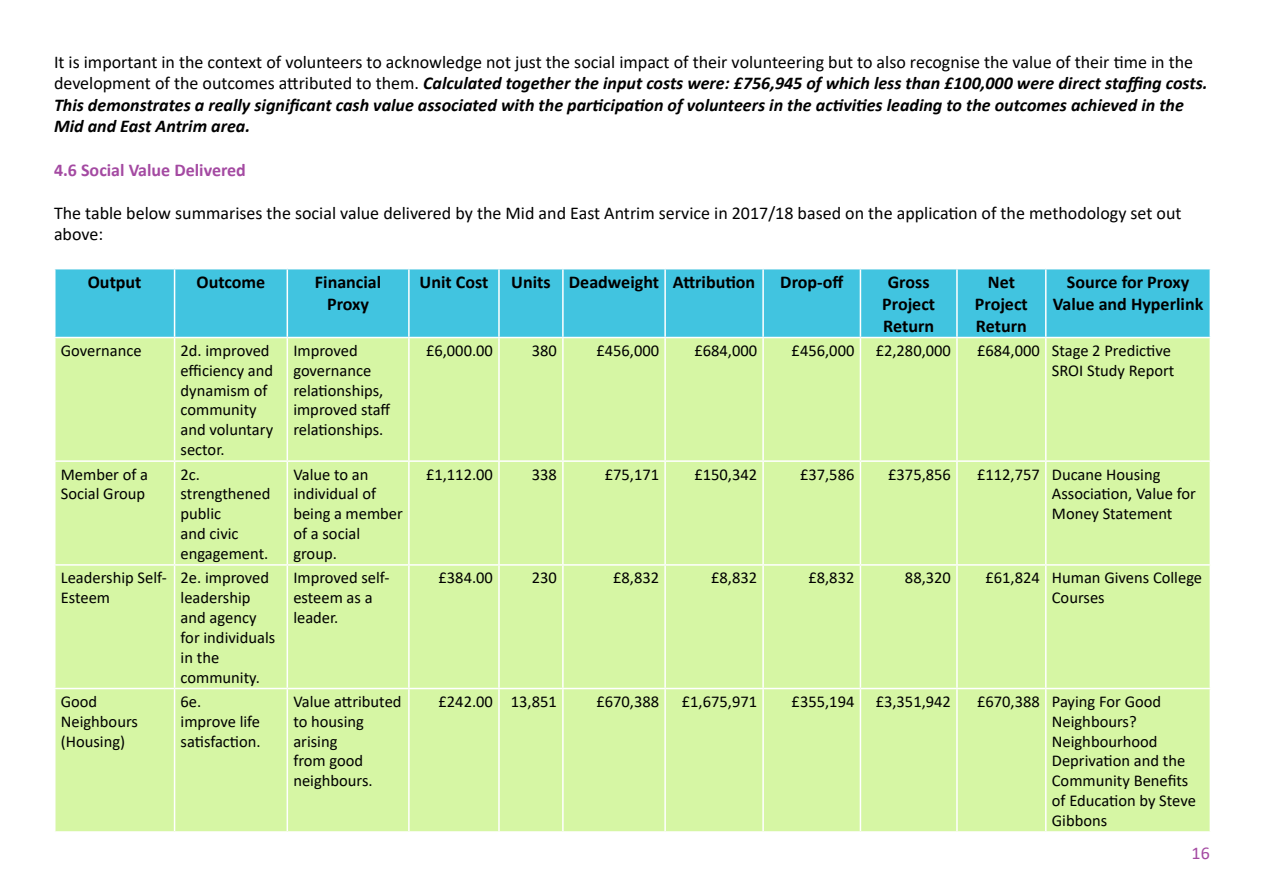
<style>
.page{position:relative;width:1263px;height:893px;background:#fff}
.page>*{position:absolute;margin:0;border:0;box-sizing:border-box;transform-origin:0 0}
.t1{font:italic 700 18px/21.6px "Calibri";color:#000}
.t2{font:700 18px/21.6px "Calibri";color:#000;text-align:center}
.t3{font:18px/21.6px "Calibri";color:#000}
.t4{font:700 18px "Calibri";color:#a44aa2}
.t5{font:18px "Calibri";color:#a44aa2}
.t6{font:16.5px/19.8px "Calibri";color:#000}
.s1{font-weight:400;font-style:normal}
</style>
<div class="page">
<div style="left:56px;top:269px;width:1153px;height:68px;background:#41c4e0"></div>
<div style="left:56px;top:338px;width:1153px;height:493px;background:#d6f6a4"></div>
<hr style="left:174px;top:269px;width:1px;height:68px;background:#fff">
<hr style="left:174px;top:338px;width:1px;height:122px;background:#fff">
<hr style="left:174px;top:462px;width:1px;height:102px;background:#fff">
<hr style="left:174px;top:566px;width:1px;height:122px;background:#fff">
<hr style="left:174px;top:689px;width:1px;height:142px;background:#fff">
<hr style="left:287px;top:269px;width:1px;height:68px;background:#fff">
<hr style="left:408px;top:269px;width:2px;height:68px;background:#fff">
<hr style="left:287px;top:338px;width:1px;height:122px;background:#fff">
<hr style="left:408px;top:338px;width:2px;height:122px;background:#fff">
<hr style="left:287px;top:462px;width:1px;height:102px;background:#fff">
<hr style="left:408px;top:462px;width:2px;height:102px;background:#fff">
<hr style="left:287px;top:566px;width:1px;height:122px;background:#fff">
<hr style="left:408px;top:566px;width:2px;height:122px;background:#fff">
<hr style="left:287px;top:689px;width:1px;height:142px;background:#fff">
<hr style="left:408px;top:689px;width:2px;height:142px;background:#fff">
<hr style="left:498px;top:269px;width:2px;height:68px;background:#fff">
<hr style="left:562px;top:269px;width:2px;height:68px;background:#fff">
<hr style="left:498px;top:338px;width:2px;height:122px;background:#fff">
<hr style="left:562px;top:338px;width:2px;height:122px;background:#fff">
<hr style="left:498px;top:462px;width:2px;height:102px;background:#fff">
<hr style="left:562px;top:462px;width:2px;height:102px;background:#fff">
<hr style="left:498px;top:566px;width:2px;height:122px;background:#fff">
<hr style="left:562px;top:566px;width:2px;height:122px;background:#fff">
<hr style="left:498px;top:689px;width:2px;height:142px;background:#fff">
<hr style="left:562px;top:689px;width:2px;height:142px;background:#fff">
<hr style="left:664px;top:269px;width:2px;height:68px;background:#fff">
<hr style="left:762px;top:269px;width:2px;height:68px;background:#fff">
<hr style="left:664px;top:338px;width:2px;height:122px;background:#fff">
<hr style="left:762px;top:338px;width:2px;height:122px;background:#fff">
<hr style="left:664px;top:462px;width:2px;height:102px;background:#fff">
<hr style="left:762px;top:462px;width:2px;height:102px;background:#fff">
<hr style="left:664px;top:566px;width:2px;height:122px;background:#fff">
<hr style="left:762px;top:566px;width:2px;height:122px;background:#fff">
<hr style="left:664px;top:689px;width:2px;height:142px;background:#fff">
<hr style="left:762px;top:689px;width:2px;height:142px;background:#fff">
<hr style="left:860px;top:269px;width:1px;height:68px;background:#fff">
<hr style="left:956px;top:269px;width:2px;height:68px;background:#fff">
<hr style="left:860px;top:338px;width:1px;height:122px;background:#fff">
<hr style="left:956px;top:338px;width:2px;height:122px;background:#fff">
<hr style="left:860px;top:462px;width:1px;height:102px;background:#fff">
<hr style="left:956px;top:462px;width:2px;height:102px;background:#fff">
<hr style="left:860px;top:566px;width:1px;height:122px;background:#fff">
<hr style="left:956px;top:566px;width:2px;height:122px;background:#fff">
<hr style="left:860px;top:689px;width:1px;height:142px;background:#fff">
<hr style="left:956px;top:689px;width:2px;height:142px;background:#fff">
<hr style="left:1045px;top:269px;width:1px;height:68px;background:#fff">
<hr style="left:1045px;top:338px;width:1px;height:122px;background:#fff">
<hr style="left:1045px;top:462px;width:1px;height:102px;background:#fff">
<hr style="left:1045px;top:566px;width:1px;height:122px;background:#fff">
<hr style="left:1045px;top:689px;width:1px;height:142px;background:#fff">
<hr style="left:54px;top:460px;width:121px;height:2px;background:#fff">
<hr style="left:175px;top:460px;width:112px;height:2px;background:#fff">
<hr style="left:287px;top:460px;width:122px;height:2px;background:#fff">
<hr style="left:409px;top:460px;width:90px;height:2px;background:#fff">
<hr style="left:499px;top:460px;width:64px;height:2px;background:#fff">
<hr style="left:563px;top:460px;width:102px;height:2px;background:#fff">
<hr style="left:665px;top:460px;width:98px;height:2px;background:#fff">
<hr style="left:763px;top:460px;width:97px;height:2px;background:#fff">
<hr style="left:860px;top:460px;width:97px;height:2px;background:#fff">
<hr style="left:957px;top:460px;width:89px;height:2px;background:#fff">
<hr style="left:1046px;top:460px;width:165px;height:2px;background:#fff">
<hr style="left:54px;top:564px;width:121px;height:2px;background:#fff">
<hr style="left:175px;top:564px;width:112px;height:2px;background:#fff">
<hr style="left:287px;top:564px;width:122px;height:2px;background:#fff">
<hr style="left:409px;top:564px;width:90px;height:2px;background:#fff">
<hr style="left:499px;top:564px;width:64px;height:2px;background:#fff">
<hr style="left:563px;top:564px;width:102px;height:2px;background:#fff">
<hr style="left:665px;top:564px;width:98px;height:2px;background:#fff">
<hr style="left:763px;top:564px;width:97px;height:2px;background:#fff">
<hr style="left:860px;top:564px;width:97px;height:2px;background:#fff">
<hr style="left:957px;top:564px;width:89px;height:2px;background:#fff">
<hr style="left:1046px;top:564px;width:165px;height:2px;background:#fff">
<hr style="left:54px;top:688px;width:121px;height:1px;background:#fff">
<hr style="left:175px;top:688px;width:112px;height:1px;background:#fff">
<hr style="left:287px;top:688px;width:122px;height:1px;background:#fff">
<hr style="left:409px;top:688px;width:90px;height:1px;background:#fff">
<hr style="left:499px;top:688px;width:64px;height:1px;background:#fff">
<hr style="left:563px;top:688px;width:102px;height:1px;background:#fff">
<hr style="left:665px;top:688px;width:98px;height:1px;background:#fff">
<hr style="left:763px;top:688px;width:97px;height:1px;background:#fff">
<hr style="left:860px;top:688px;width:97px;height:1px;background:#fff">
<hr style="left:957px;top:688px;width:89px;height:1px;background:#fff">
<hr style="left:1046px;top:688px;width:165px;height:1px;background:#fff">
<p class="t1" style="left:54px;top:50px;width:1155px"><span class="s1">It is important in the context of volunteers to acknowledge not just the social impact of their volunteering but to also recognise the value of their time in the development of the outcomes attributed to them.</span> Calculated together the input costs were: £756,945 of which less than £100,000 were direct staffing costs.<br>This demonstrates a really significant cash value associated with the participation of volunteers in the activities leading to the outcomes achieved in the Mid and East Antrim area.</p>
<p class="t4" style="left:54px;top:157px;width:193px">4.6 Social Value Delivered</p>
<p class="t3" style="left:54px;top:201px;width:1129px">The table below summarises the social value delivered by the Mid and East Antrim service in 2017/18 based on the application of the methodology set out above:</p>
<p class="t2" style="left:88px;top:271px;width:55px">Output</p>
<p class="t2" style="left:197px;top:271px;width:70px">Outcome</p>
<p class="t2" style="left:315px;top:271px;width:68px">Financial<br>Proxy</p>
<p class="t2" style="left:420px;top:271px;width:70px">Unit Cost</p>
<p class="t2" style="left:511px;top:271px;width:246px">Units Deadweight Attribution</p>
<p class="t2" style="left:780px;top:271px;width:65px">Drop-off</p>
<p class="t2" style="left:882px;top:271px;width:54px">Gross<br>Project<br>Return</p>
<p class="t2" style="left:975px;top:271px;width:54px">Net<br>Project<br>Return</p>
<p class="t2" style="left:1053px;top:271px;width:152px">Source for Proxy<br>Value and Hyperlink</p>
<p class="t6" style="left:61px;top:340px;width:82px">Governance</p>
<p class="t6" style="left:181px;top:340px;width:94px">2d. improved efficiency and dynamism of community and voluntary sector.</p>
<p class="t6" style="left:293px;top:340px;width:99px">Improved governance relationships, improved staff relationships.</p>
<p class="t6" style="left:426px;top:340px;width:68px">£6,000.00</p>
<p class="t6" style="left:532px;top:340px;width:27px">380</p>
<p class="t6" style="left:596px;top:340px;width:64px">£456,000</p>
<p class="t6" style="left:694px;top:340px;width:64px">£684,000</p>
<p class="t6" style="left:792px;top:340px;width:64px">£456,000</p>
<p class="t6" style="left:876px;top:340px;width:77px">£2,280,000</p>
<p class="t6" style="left:977px;top:340px;width:199px;text-align:right">£684,000 Stage 2 Predictive<br>SROI Study Report</p>
<p class="t6" style="left:61px;top:464px;width:89px">Member of a<br>Social Group</p>
<p class="t6" style="left:181px;top:464px;width:91px">2c. strengthened public<br>and civic engagement.</p>
<p class="t6" style="left:293px;top:464px;width:111px">Value to an individual of being a member of a social group.</p>
<p class="t6" style="left:426px;top:464px;width:68px">£1,112.00</p>
<p class="t6" style="left:532px;top:464px;width:27px">338</p>
<p class="t6" style="left:605px;top:464px;width:56px">£75,171</p>
<p class="t6" style="left:694px;top:464px;width:64px">£150,342</p>
<p class="t6" style="left:800px;top:464px;width:56px">£37,586</p>
<p class="t6" style="left:888px;top:464px;width:64px">£375,856</p>
<p class="t6" style="left:1052px;top:464px;width:146px;text-indent:-75px">£112,757 Ducane Housing<br>Association, Value for<br>Money Statement</p>
<p class="t6" style="left:61px;top:567px;width:108px">Leadership Self-<br>Esteem</p>
<p class="t6" style="left:181px;top:567px;width:96px">2e. improved leadership and agency for individuals in the community.</p>
<p class="t6" style="left:293px;top:567px;width:98px">Improved self&shy;esteem as a leader.</p>
<p class="t6" style="left:438px;top:567px;width:56px">£384.00</p>
<p class="t6" style="left:532px;top:567px;width:27px">230</p>
<p class="t6" style="left:613px;top:567px;width:48px">£8,832</p>
<p class="t6" style="left:711px;top:567px;width:48px">£8,832</p>
<p class="t6" style="left:808px;top:567px;width:48px">£8,832</p>
<p class="t6" style="left:905px;top:567px;width:48px">88,320</p>
<p class="t6" style="left:1052px;top:567px;width:152px;text-indent:-66px">£61,824 Human Givens College<br>Courses</p>
<p class="t6" style="left:61px;top:691px;width:79px">Good<br>Neighbours (Housing)</p>
<p class="t6" style="left:181px;top:691px;width:82px">6e. improve life satisfaction.</p>
<p class="t6" style="left:293px;top:691px;width:110px">Value attributed to housing arising<br>from good neighbours.</p>
<p class="t6" style="left:438px;top:691px;width:120px">£242.00 13,851</p>
<p class="t6" style="left:596px;top:691px;width:64px">£670,388</p>
<p class="t6" style="left:682px;top:691px;width:77px">£1,675,971</p>
<p class="t6" style="left:792px;top:691px;width:64px">£355,194</p>
<p class="t6" style="left:876px;top:691px;width:77px">£3,351,942</p>
<p class="t6" style="left:1052px;top:691px;width:146px;text-indent:-75px">£670,388 Paying For Good<br>Neighbours?<br>Neighbourhood<br>Deprivation and the<br>Community Benefits of Education by Steve<br>Gibbons</p>
<p class="t5" style="left:1191px;top:840px;width:20px">16</p>
</div>
